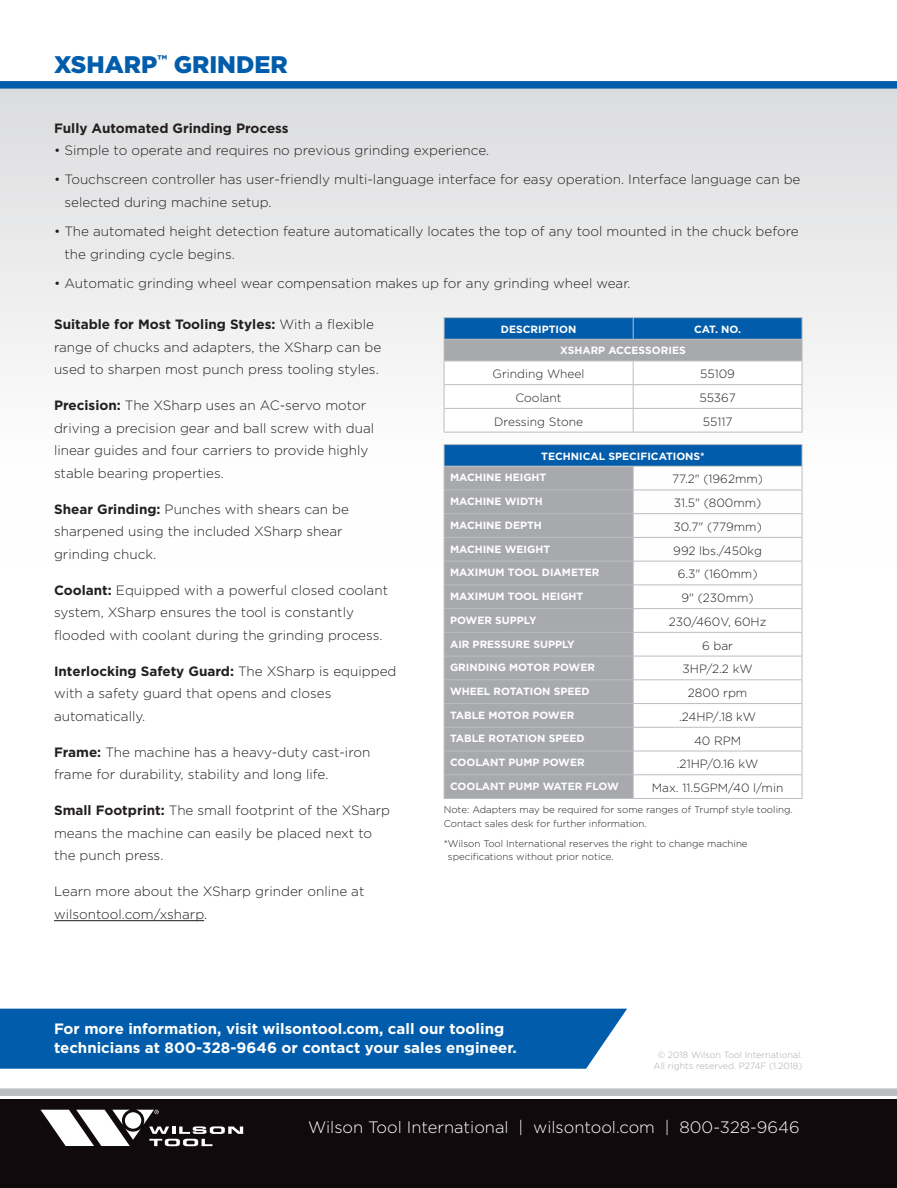
<style>
.page{position:relative;width:897px;height:1188px;background:#fff}
.page>*{position:absolute;margin:0;border:0;box-sizing:border-box;transform-origin:0 0}
.t1{font:900 24px "Gotham";color:#015dab}
.t2{font:300 16.5px "Gotham";color:#fff}
.t3{font:700 15px/19.5px "Gotham";color:#fff}
.t4{font:300 13.5px/22.5px "Gotham";color:#231f20}
.t5{font:700 13.5px "Gotham";color:#231f20}
.t6{font:300 12px "Gotham";color:#231f20}
.t7{font:700 10.5px/21.6px "Gotham";color:#fff}
.t8{font:300 9.75px/13.5px "Gotham";color:#231f20}
.t9{font:300 9px/10.5px "Gotham";color:#a8a9ad;text-align:center}
.s1{font-weight:700}
</style>
<div class="page">
<div style="left:0;top:81px;width:896px;height:483px;background:linear-gradient(to bottom,#dcddde,#fff)"></div>
<div style="left:0;top:81px;width:896px;height:8px;background:#015dab"></div>
<div style="left:0;top:1099px;width:896px;height:89px;background:#110a0c"></div>
<div style="left:0;top:1088px;width:896px;height:8px;background:#bcbdc0"></div>
<svg style="left:40px;top:1110px;width:203px;height:36px"></svg>
<div style="left:0;top:1009px;width:627px;height:60px;background:#015dab"></div>
<hr style="left:54px;top:920px;width:150px;height:1px;background:#231f20">
<hr style="left:443px;top:317px;width:190px;height:1px;background:#bcbdc0">
<hr style="left:633px;top:317px;width:169px;height:1px;background:#bcbdc0">
<hr style="left:443px;top:432px;width:190px;height:1px;background:#bcbdc0">
<hr style="left:633px;top:432px;width:169px;height:1px;background:#bcbdc0">
<svg style="left:443px;top:318px;width:359px;height:114px"></svg>
<div style="left:444px;top:445px;width:358px;height:21px;background:#015dab"></div>
<div style="left:444px;top:467px;width:188px;height:331px;background:#a8a9ad"></div>
<hr style="left:443px;top:444px;width:190px;height:1px;background:#bcbdc0">
<hr style="left:633px;top:444px;width:169px;height:1px;background:#bcbdc0">
<hr style="left:443px;top:466px;width:190px;height:1px;background:#bcbdc0">
<hr style="left:633px;top:466px;width:169px;height:1px;background:#bcbdc0">
<hr style="left:443px;top:490px;width:190px;height:1px;background:#bcbdc0">
<hr style="left:633px;top:490px;width:169px;height:1px;background:#bcbdc0">
<hr style="left:443px;top:513px;width:190px;height:1px;background:#bcbdc0">
<hr style="left:633px;top:513px;width:169px;height:1px;background:#bcbdc0">
<hr style="left:443px;top:537px;width:190px;height:1px;background:#bcbdc0">
<hr style="left:633px;top:537px;width:169px;height:1px;background:#bcbdc0">
<hr style="left:443px;top:561px;width:190px;height:1px;background:#bcbdc0">
<hr style="left:633px;top:561px;width:169px;height:1px;background:#bcbdc0">
<hr style="left:443px;top:584px;width:190px;height:1px;background:#bcbdc0">
<hr style="left:633px;top:584px;width:169px;height:1px;background:#bcbdc0">
<hr style="left:443px;top:608px;width:190px;height:1px;background:#bcbdc0">
<hr style="left:633px;top:608px;width:169px;height:1px;background:#bcbdc0">
<hr style="left:443px;top:632px;width:190px;height:1px;background:#bcbdc0">
<hr style="left:633px;top:632px;width:169px;height:1px;background:#bcbdc0">
<hr style="left:443px;top:656px;width:190px;height:1px;background:#bcbdc0">
<hr style="left:633px;top:656px;width:169px;height:1px;background:#bcbdc0">
<hr style="left:443px;top:679px;width:190px;height:1px;background:#bcbdc0">
<hr style="left:633px;top:679px;width:169px;height:1px;background:#bcbdc0">
<hr style="left:443px;top:703px;width:190px;height:1px;background:#bcbdc0">
<hr style="left:633px;top:703px;width:169px;height:1px;background:#bcbdc0">
<hr style="left:443px;top:727px;width:190px;height:1px;background:#bcbdc0">
<hr style="left:633px;top:727px;width:169px;height:1px;background:#bcbdc0">
<hr style="left:443px;top:751px;width:190px;height:1px;background:#bcbdc0">
<hr style="left:633px;top:751px;width:169px;height:1px;background:#bcbdc0">
<hr style="left:443px;top:774px;width:190px;height:1px;background:#bcbdc0">
<svg style="left:443px;top:445px;width:1px;height:353px"></svg>
<hr style="left:633px;top:774px;width:169px;height:1px;background:#bcbdc0">
<svg style="left:632px;top:467px;width:1px;height:331px"></svg>
<svg style="left:801px;top:445px;width:1px;height:353px"></svg>
<hr style="left:443px;top:798px;width:190px;height:1px;background:#bcbdc0">
<hr style="left:633px;top:798px;width:169px;height:1px;background:#bcbdc0">
<h1 class="t1" style="left:54px;top:48px;width:235px">XSHARP<sup>™</sup> GRINDER</h1>
<p class="t5" style="left:54px;top:120px;width:236px">Fully Automated Grinding Process</p>
<p class="t4" style="left:54px;top:139px;width:436px">• Simple to operate and requires no previous grinding experience.</p>
<p class="t4" style="left:64px;top:168px;width:737px;text-indent:-10px">• Touchscreen controller has user-friendly multi-language interface for easy operation. Interface language can be selected during machine setup.</p>
<p class="t4" style="left:64px;top:220px;width:735px;text-indent:-10px">• The automated height detection feature automatically locates the top of any tool mounted in the chuck before the grinding cycle begins.</p>
<p class="t4" style="left:54px;top:272px;width:578px">• Automatic grinding wheel wear compensation makes up for any grinding wheel wear.</p>
<p class="t4" style="left:54px;top:313px;width:328px"><span class="s1">Suitable for Most Tooling Styles:</span> With a flexible range of chucks and adapters, the XSharp can be used to sharpen most punch press tooling styles.</p>
<p class="t4" style="left:54px;top:394px;width:321px"><span class="s1">Precision:</span> The XSharp uses an AC-servo motor driving a precision gear and ball screw with dual linear guides and four carriers to provide highly stable bearing properties.</p>
<p class="t4" style="left:54px;top:498px;width:296px"><span class="s1">Shear Grinding:</span> Punches with shears can be sharpened using the included XSharp shear grinding chuck.</p>
<p class="t4" style="left:54px;top:579px;width:335px"><span class="s1">Coolant:</span> Equipped with a powerful closed coolant system, XSharp ensures the tool is constantly flooded with coolant during the grinding process.</p>
<p class="t4" style="left:54px;top:660px;width:344px"><span class="s1">Interlocking Safety Guard:</span> The XSharp is equipped with a safety guard that opens and closes automatically.</p>
<p class="t4" style="left:54px;top:741px;width:318px"><span class="s1">Frame:</span> The machine has a heavy-duty cast-iron frame for durability, stability and long life.</p>
<p class="t4" style="left:54px;top:799px;width:337px"><span class="s1">Small Footprint:</span> The small footprint of the XSharp means the machine can easily be placed next to the punch press.</p>
<p class="t4" style="left:54px;top:880px;width:312px">Learn more about the XSharp grinder online at wilsontool.com/xsharp.</p>
<p class="t7" style="left:501px;top:318px;width:77px">DESCRIPTION</p>
<p class="t7" style="left:694px;top:318px;width:48px">CAT. NO.</p>
<p class="t7" style="left:560px;top:340px;width:127px">XSHARP ACCESSORIES</p>
<p class="t6" style="left:492px;top:367px;width:93px">Grinding Wheel</p>
<p class="t6" style="left:700px;top:367px;width:36px">55109</p>
<p class="t6" style="left:515px;top:391px;width:48px">Coolant</p>
<p class="t6" style="left:699px;top:391px;width:38px">55367</p>
<p class="t6" style="left:494px;top:415px;width:90px">Dressing Stone</p>
<p class="t6" style="left:702px;top:415px;width:31px">55117</p>
<p class="t7" style="left:450px;top:445px;width:256px;text-indent:91px">TECHNICAL SPECIFICATIONS*<br>MACHINE HEIGHT</p>
<p class="t6" style="left:672px;top:473px;width:92px">77.2" (1962mm)</p>
<p class="t7" style="left:450px;top:490px;width:94px">MACHINE WIDTH</p>
<p class="t6" style="left:673px;top:496px;width:89px">31.5" (800mm)</p>
<p class="t7" style="left:450px;top:514px;width:93px">MACHINE DEPTH</p>
<p class="t6" style="left:673px;top:520px;width:90px">30.7" (779mm)</p>
<p class="t7" style="left:450px;top:538px;width:102px">MACHINE WEIGHT</p>
<p class="t6" style="left:673px;top:544px;width:90px">992 lbs./450kg</p>
<p class="t7" style="left:450px;top:562px;width:151px">MAXIMUM TOOL DIAMETER</p>
<p class="t6" style="left:677px;top:568px;width:81px">6.3" (160mm)</p>
<p class="t7" style="left:450px;top:585px;width:135px">MAXIMUM TOOL HEIGHT</p>
<p class="t6" style="left:681px;top:591px;width:74px">9" (230mm)</p>
<p class="t7" style="left:450px;top:609px;width:88px">POWER SUPPLY</p>
<p class="t6" style="left:668px;top:615px;width:99px">230/460V, 60Hz</p>
<p class="t7" style="left:450px;top:633px;width:126px">AIR PRESSURE SUPPLY</p>
<p class="t6" style="left:702px;top:639px;width:32px">6 bar</p>
<p class="t7" style="left:450px;top:656px;width:146px">GRINDING MOTOR POWER</p>
<p class="t6" style="left:682px;top:663px;width:71px">3HP/2.2 kW</p>
<p class="t7" style="left:450px;top:680px;width:141px">WHEEL ROTATION SPEED</p>
<p class="t6" style="left:687px;top:686px;width:61px">2800 rpm</p>
<p class="t7" style="left:450px;top:704px;width:126px">TABLE MOTOR POWER</p>
<p class="t6" style="left:679px;top:710px;width:79px">.24HP/.18 kW</p>
<p class="t7" style="left:450px;top:728px;width:136px">TABLE ROTATION SPEED</p>
<p class="t6" style="left:694px;top:734px;width:49px">40 RPM</p>
<p class="t7" style="left:450px;top:751px;width:136px">COOLANT PUMP POWER</p>
<p class="t6" style="left:676px;top:758px;width:83px">.21HP/0.16 kW</p>
<p class="t7" style="left:450px;top:775px;width:170px">COOLANT PUMP WATER FLOW</p>
<p class="t6" style="left:651px;top:781px;width:133px">Max. 11.5GPM/40 l/min</p>
<p class="t8" style="left:443px;top:803px;width:350px">Note: Adapters may be required for some ranges of Trumpf style tooling.<br>Contact sales desk for further information.</p>
<p class="t8" style="left:448px;top:837px;width:301px;text-indent:-4px">*Wilson Tool International reserves the right to change machine specifications without prior notice.</p>
<p class="t3" style="left:54px;top:1018px;width:464px">For more information, visit wilsontool.com, call our tooling technicians at 800-328-9646 or contact your sales engineer.</p>
<p class="t9" style="left:653px;top:1050px;width:150px">© 2018 Wilson Tool International.<br>All rights reserved. P274F (1.2018)</p>
<p class="t2" style="left:308px;top:1118px;width:493px">Wilson Tool International | wilsontool.com | 800-328-9646</p>
</div>
